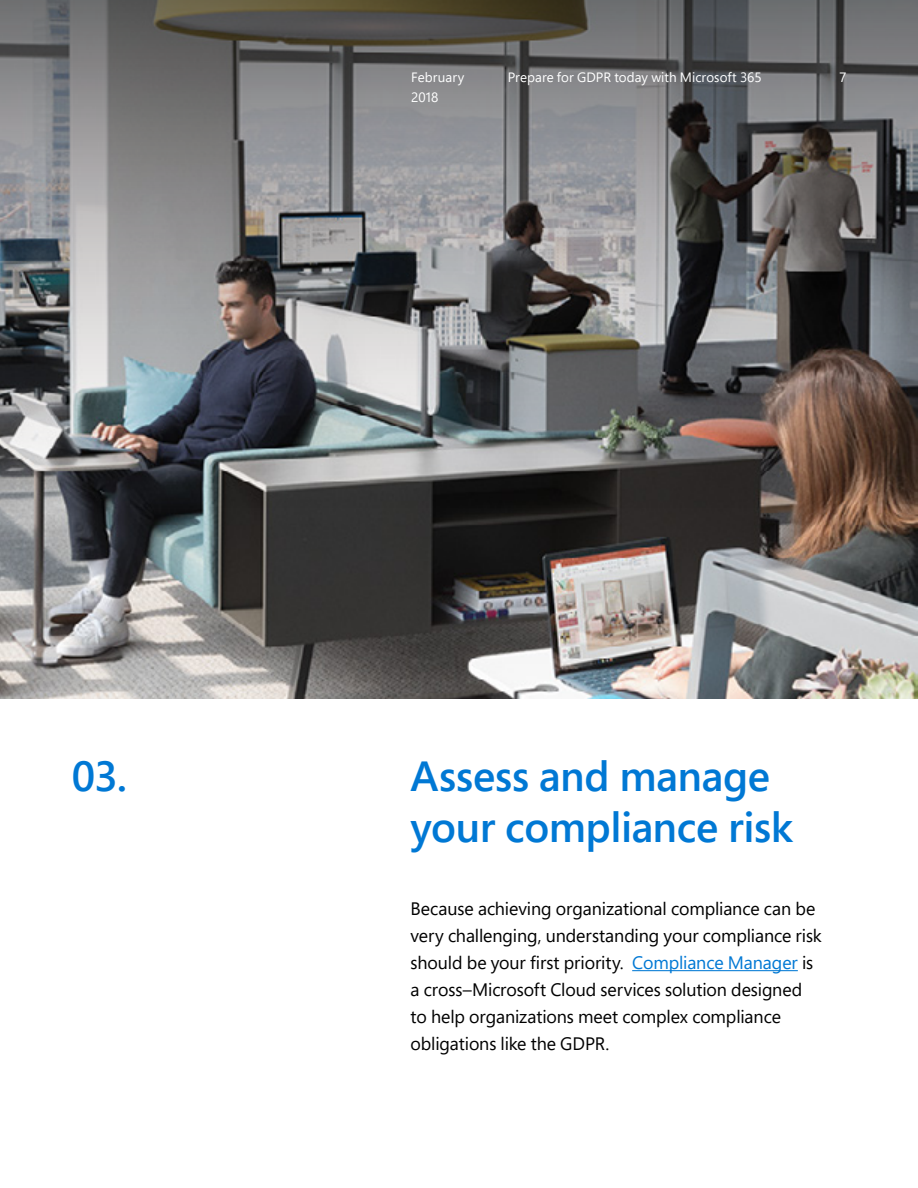
<style>
.page{position:relative;width:918px;height:1188px;background:#fff}
.page>*{position:absolute;margin:0;border:0;box-sizing:border-box;transform-origin:0 0}
.t1{font:600 42px/51px "Segoe Pro";letter-spacing:-.005em;color:#0078d4}
.t2{font:18px/27px "Segoe Pro";letter-spacing:-.005em;color:#000}
.t3{font:13.5px "Segoe Pro";letter-spacing:.005em;color:#fff}
.s1{color:#0078d4}
</style>
<div class="page">
<img style="left:0;top:531px;width:918px;height:168px">
<img style="left:0;top:0;width:918px;height:531px">
<hr style="left:632px;top:970px;width:166px;height:1px;background:#0078d4">
<h1 class="t1" style="left:72px;top:749px;width:56px">03.</h1>
<p class="t3" style="left:411px;top:68px;width:55px">February</p>
<p class="t3" style="left:508px;top:68px;width:256px">Prepare for GDPR today with Microsoft 365</p>
<p class="t3" style="left:411px;top:88px;width:29px">2018</p>
<p class="t3" style="left:839px;top:68px;width:8px">7</p>
<h1 class="t1" style="left:411px;top:749px;width:384px">Assess and manage your compliance risk</h1>
<p class="t2" style="left:411px;top:895px;width:413px">Because achieving organizational compliance can be very challenging, understanding your compliance risk should be your first priority. <span class="s1">Compliance Manager</span> is a cross–Microsoft Cloud services solution designed to help organizations meet complex compliance obligations like the GDPR.</p>
</div>
